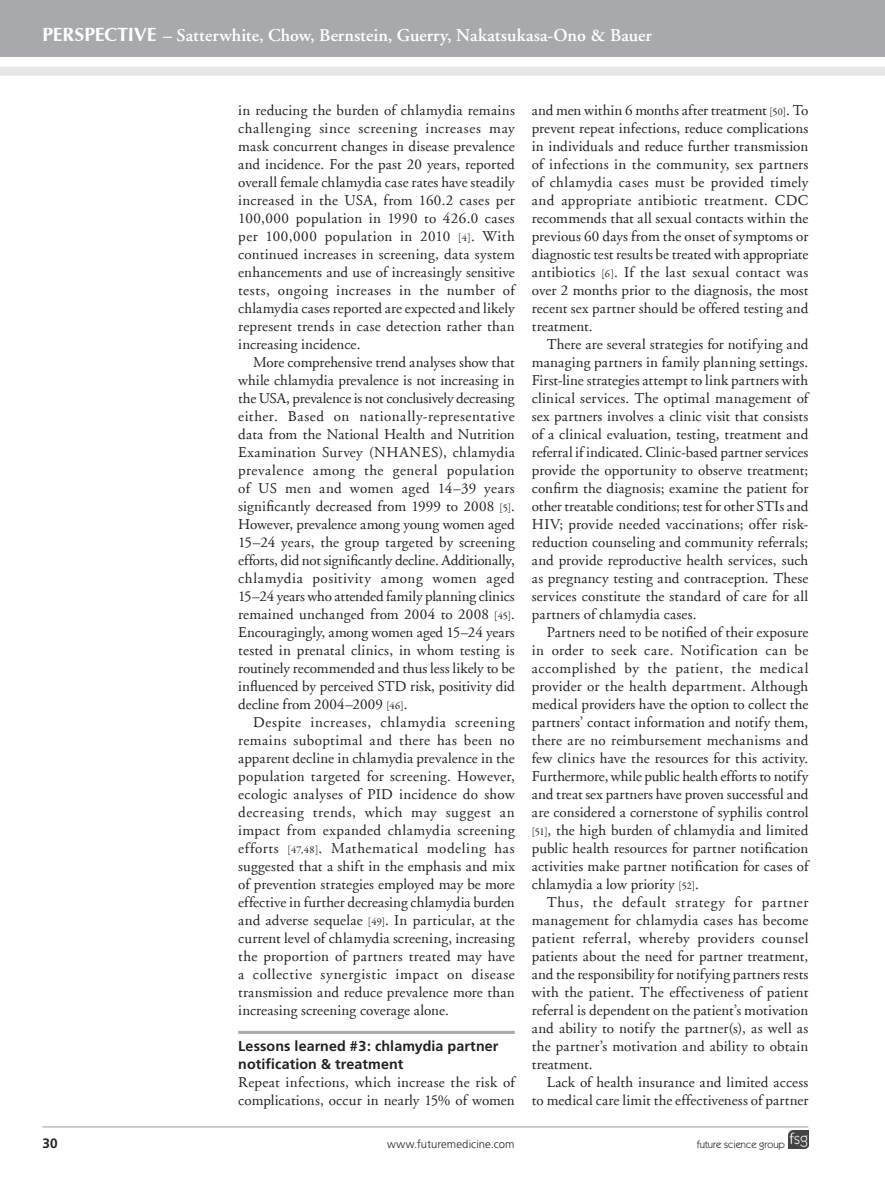
<style>
.page{position:relative;width:885px;height:1191px;background:#fff}
.page>*{position:absolute;margin:0;border:0;box-sizing:border-box;transform-origin:0 0}
.t1{font:600 18px "Adobe Garamond";color:#fff}
.bodyindent{font:15px/18px "Adobe Garamond";letter-spacing:.01em;color:#231f20;text-align:justify}
.bodyfirst{font:15px/18px "Adobe Garamond";letter-spacing:.015em;color:#231f20;text-align:justify}
.crosshead1{font:700 14.25px/18px "Frutiger";letter-spacing:.01em;color:#231f20}
.t2{font:700 13.5px "Frutiger";color:#231f20}
.t3{font:300 11.25px "Frutiger";letter-spacing:.01em;color:#231f20}
.t4{font:10.5px "Itc Kabel";color:#231f20}
.s1{font-family:"Iris UPC Bold";font-weight:400;font-size:30px}
.s2{font-family:"Garamond Premr Pro";font-size:10.5px}
</style>
<div class="page">
<div style="left:0;top:0;width:884px;height:57px;background:#a8a9ad"></div>
<hr style="left:42px;top:1126px;width:766px;height:1px;background:#a8a9ad">
<div style="left:0;top:67px;width:884px;height:9px;background:#e6e7e9"></div>
<img style="left:788px;top:1130px;width:20px;height:18px">
<hr style="left:238px;top:1031px;width:276px;height:3px;background:#a8a9ad">
<p class="t1" style="left:43px;top:26px;width:610px"><span class="s1">PERSPECTIVE</span> – Satterwhite, Chow, Bernstein, Guerry, Nakatsukasa-Ono &amp; Bauer</p>
<p class="bodyfirst" style="left:238px;top:101px;width:278px">in reducing the burden of chlamydia remains challenging since screening increases may mask concurrent changes in disease prevalence and incidence. For the past 20 years, reported overall female chlamydia case rates have steadily increased in the USA, from 160.2 cases per 100,000 population in 1990 to 426.0 cases per 100,000 population in 2010 <span class="s2">[4]</span>. With continued increases in screening, data system enhancements and use of increasingly sensitive tests, ongoing increases in the number of chlamydia cases reported are expected and likely represent trends in case detection rather than increasing incidence.</p>
<p class="bodyindent" style="left:238px;top:353px;width:278px;text-indent:15px">More comprehensive trend analyses show that while chlamydia prevalence is not increasing in the USA, prevalence is not conclusively decreasing either. Based on nationally-representative data from the National Health and Nutrition Examination Survey (NHANES), chlamydia prevalence among the general population of US men and women aged 14–39 years significantly decreased from 1999 to 2008 <span class="s2">[5]</span>.<br>However, prevalence among young women aged 15–24 years, the group targeted by screening efforts, did not significantly decline. Additionally, chlamydia positivity among women aged 15–24 years who attended family planning clinics remained unchanged from 2004 to 2008 <span class="s2">[45]</span>.<br>Encouragingly, among women aged 15–24 years tested in prenatal clinics, in whom testing is routinely recommended and thus less likely to be influenced by perceived STD risk, positivity did decline from 2004–2009 <span class="s2">[46]</span>.</p>
<p class="bodyindent" style="left:238px;top:713px;width:278px;text-indent:15px">Despite increases, chlamydia screening remains suboptimal and there has been no apparent decline in chlamydia prevalence in the population targeted for screening. However, ecologic analyses of PID incidence do show decreasing trends, which may suggest an impact from expanded chlamydia screening efforts <span class="s2">[47,48]</span>. Mathematical modeling has suggested that a shift in the emphasis and mix of prevention strategies employed may be more effective in further decreasing chlamydia burden and adverse sequelae <span class="s2">[49]</span>. In particular, at the current level of chlamydia screening, increasing the proportion of partners treated may have a collective synergistic impact on disease transmission and reduce prevalence more than increasing screening coverage alone.</p>
<p class="crosshead1" style="left:238px;top:1037px;width:261px">Lessons learned #3: chlamydia partner notification &amp; treatment</p>
<p class="bodyfirst" style="left:238px;top:1073px;width:278px">Repeat infections, which increase the risk of complications, occur in nearly 15% of women</p>
<p class="bodyfirst" style="left:531px;top:101px;width:278px">and men within 6 months after treatment <span class="s2">[50]</span>. To prevent repeat infections, reduce complications in individuals and reduce further transmission of infections in the community, sex partners of chlamydia cases must be provided timely and appropriate antibiotic treatment. CDC recommends that all sexual contacts within the previous 60 days from the onset of symptoms or diagnostic test results be treated with appropriate antibiotics <span class="s2">[6]</span>. If the last sexual contact was over 2 months prior to the diagnosis, the most recent sex partner should be offered testing and treatment.</p>
<p class="bodyindent" style="left:531px;top:335px;width:278px;text-indent:15px">There are several strategies for notifying and managing partners in family planning settings.<br>First-line strategies attempt to link partners with clinical services. The optimal management of sex partners involves a clinic visit that consists of a clinical evaluation, testing, treatment and referral if indicated. Clinic-based partner services provide the opportunity to observe treatment; confirm the diagnosis; examine the patient for other treatable conditions; test for other STIs and HIV; provide needed vaccinations; offer risk&shy;reduction counseling and community referrals; and provide reproductive health services, such as pregnancy testing and contraception. These services constitute the standard of care for all partners of chlamydia cases.</p>
<p class="bodyindent" style="left:531px;top:623px;width:278px;text-indent:15px">Partners need to be notified of their exposure in order to seek care. Notification can be accomplished by the patient, the medical provider or the health department. Although medical providers have the option to collect the partners’ contact information and notify them, there are no reimbursement mechanisms and few clinics have the resources for this activity.<br>Furthermore, while public health efforts to notify and treat sex partners have proven successful and are considered a cornerstone of syphilis control <span class="s2">[51]</span>, the high burden of chlamydia and limited public health resources for partner notification activities make partner notification for cases of chlamydia a low priority <span class="s2">[52]</span>.</p>
<p class="bodyindent" style="left:531px;top:893px;width:278px;text-indent:15px">Thus, the default strategy for partner management for chlamydia cases has become patient referral, whereby providers counsel patients about the need for partner treatment, and the responsibility for notifying partners rests with the patient. The effectiveness of patient referral is dependent on the patient’s motivation and ability to notify the partner(s), as well as the partner’s motivation and ability to obtain treatment.</p>
<p class="bodyindent" style="left:531px;top:1073px;width:278px;text-align:right">Lack of health insurance and limited access to medical care limit the effectiveness of partner</p>
<p class="t2" style="left:43px;top:1135px;width:17px">30</p>
<p class="t3" style="left:387px;top:1138px;width:129px">www.futuremedicine.com</p>
<p class="t4" style="left:696px;top:1138px;width:90px">future science group</p>
</div>
